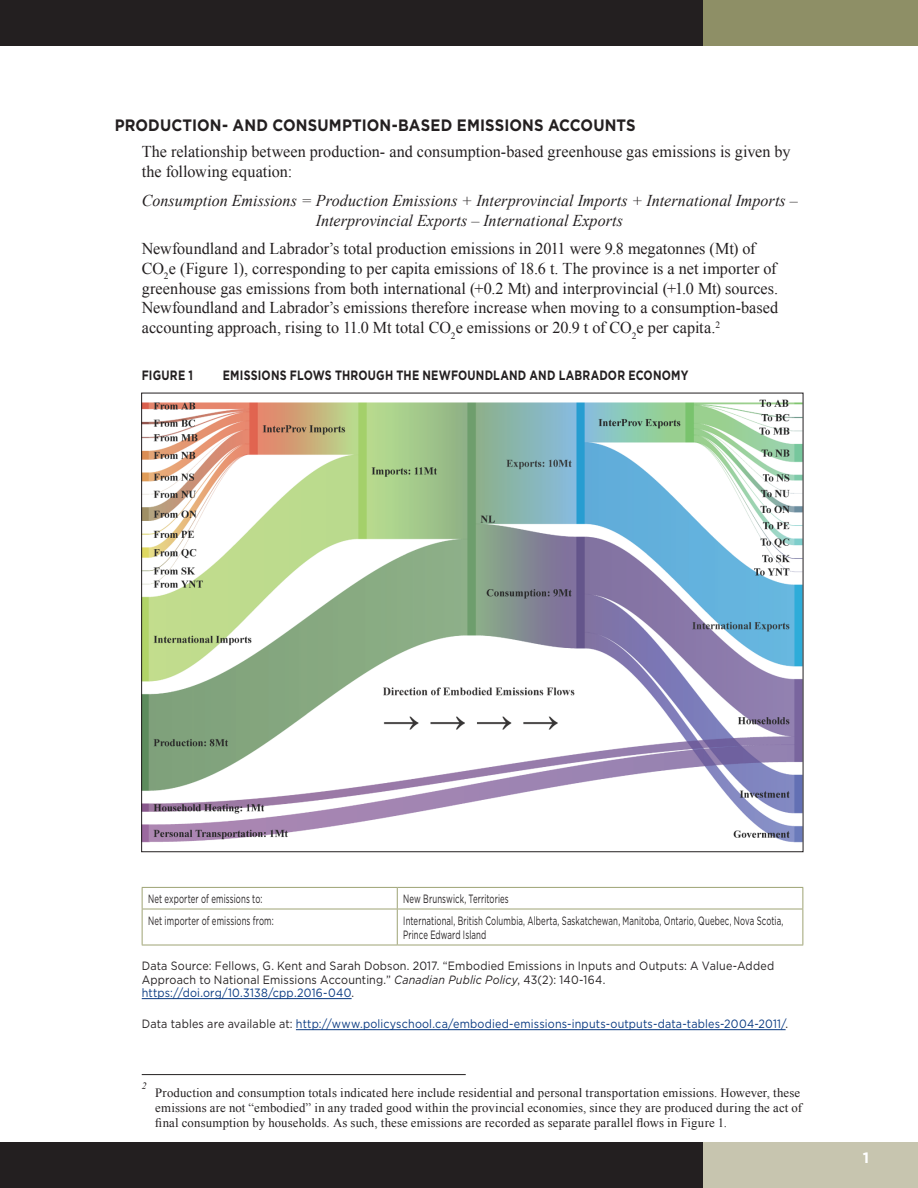
<style>
.page{position:relative;width:918px;height:1188px;background:#fff}
.page>*{position:absolute;margin:0;border:0;box-sizing:border-box;transform-origin:0 0}
.Body{font:16.5px/19.8px "Times New Roman";color:#231f20}
.Body-2{font:italic 16.5px/19.8px "Times New Roman";color:#231f20;text-align:center}
.Heading_1{font:700 16.5px "Gotham";letter-spacing:.01em;color:#231f20;scale:.9 1}
.Page_Numbers__gotham{font:700 15px "Gotham";color:#fff}
.Table_Heading{font:700 13.5px "Gotham";letter-spacing:.02em;color:#231f20;scale:.8 1}
.Footnote{font:12.75px/15.3px "Times New Roman";letter-spacing:.01em;color:#231f20}
.Table_Source{font:12px/13.5px "Gotham";letter-spacing:.015em;color:#231f20;scale:.9 1}
.Body__SPP_Table{font:12px/14.4px "Gotham";letter-spacing:.015em;color:#231f20;scale:.65 1}
.Table_Source-2{font:12px "Gotham";letter-spacing:.015em;color:#083981;scale:.9 1}
.Footnote-2{font:italic 9.75px "Times New Roman";color:#231f20}
.s1{font-style:italic}
.s2{color:#083981}
.s3{color:#231f20}
</style>
<div class="page">
<div style="left:703px;top:0;width:215px;height:45px;background:#8e8f66"></div>
<div style="left:0;top:0;width:703px;height:45px;background:#231f20"></div>
<div style="left:703px;top:1143px;width:215px;height:45px;background:#c7c5af"></div>
<div style="left:0;top:1143px;width:703px;height:45px;background:#231f20"></div>
<hr style="left:142px;top:998px;width:210px;height:1px;background:#083981">
<hr style="left:296px;top:1029px;width:490px;height:1px;background:#083981">
<img style="left:143px;top:399px;width:658px;height:444px">
<hr style="left:142px;top:887px;width:255px;height:1px;background:#9ea374">
<svg style="left:142px;top:888px;width:1px;height:21px"></svg>
<hr style="left:397px;top:887px;width:406px;height:1px;background:#9ea374">
<svg style="left:397px;top:888px;width:1px;height:21px"></svg>
<svg style="left:802px;top:888px;width:1px;height:21px"></svg>
<hr style="left:142px;top:909px;width:255px;height:1px;background:#9ea374">
<hr style="left:142px;top:909px;width:1px;height:36px;background:#9ea374">
<hr style="left:397px;top:909px;width:406px;height:1px;background:#9ea374">
<hr style="left:397px;top:909px;width:1px;height:36px;background:#9ea374">
<hr style="left:802px;top:909px;width:1px;height:36px;background:#9ea374">
<hr style="left:142px;top:945px;width:255px;height:1px;background:#9ea374">
<hr style="left:397px;top:945px;width:406px;height:1px;background:#9ea374">
<hr style="left:142px;top:1074px;width:324px;height:1px;background:#231f20">
<p class="Heading_1" style="left:115px;top:114px;width:580px">PRODUCTION- AND CONSUMPTION-BASED EMISSIONS ACCOUNTS</p>
<p class="Body" style="left:142px;top:142px;width:650px">The relationship between production- and consumption-based greenhouse gas emissions is given by the following equation:</p>
<p class="Body-2" style="left:142px;top:190px;width:658px">Consumption Emissions = Production Emissions + Interprovincial Imports + International Imports –<br>Interprovincial Exports – International Exports</p>
<p class="Body" style="left:142px;top:238px;width:638px">Newfoundland and Labrador’s total production emissions in 2011 were 9.8 megatonnes (Mt) of CO<sub>2</sub>e (Figure 1), corresponding to per capita emissions of 18.6 t. The province is a net importer of greenhouse gas emissions from both international (+0.2 Mt) and interprovincial (+1.0 Mt) sources.<br>Newfoundland and Labrador’s emissions therefore increase when moving to a consumption-based accounting approach, rising to 11.0 Mt total CO<sub>2</sub>e emissions or 20.9 t of CO<sub>2</sub>e per capita.<sup>2</sup></p>
<p class="Table_Heading" style="left:142px;top:366px;width:66px">FIGURE 1</p>
<p class="Table_Heading" style="left:223px;top:366px;width:584px">EMISSIONS FLOWS THROUGH THE NEWFOUNDLAND AND LABRADOR ECONOMY</p>
<p class="Body__SPP_Table" style="left:148px;top:891px;width:177px">Net exporter of emissions to:</p>
<p class="Body__SPP_Table" style="left:403px;top:891px;width:164px">New Brunswick, Territories</p>
<p class="Body__SPP_Table" style="left:148px;top:913px;width:195px">Net importer of emissions from:</p>
<p class="Body__SPP_Table" style="left:403px;top:913px;width:586px">International, British Columbia, Alberta, Saskatchewan, Manitoba, Ontario, Quebec, Nova Scotia,<br>Prince Edward Island</p>
<p class="Table_Source" style="left:142px;top:959px;width:704px">Data Source: Fellows, G. Kent and Sarah Dobson. 2017. “Embodied Emissions in Inputs and Outputs: A Value-Added<br>Approach to National Emissions Accounting.” <span class="s1">Canadian Public Policy</span>, 43(2): 140-164. <span class="s2">https://doi.org/10.3138/cpp.2016-040</span>.</p>
<p class="Table_Source-2" style="left:142px;top:1017px;width:720px"><span class="s3">Data tables are available at:</span> http://www.policyschool.ca/embodied-emissions-inputs-outputs-data-tables-2004-2011/<span class="s3">.</span></p>
<p class="Footnote-2" style="left:142px;top:1079px;width:6px">2</p>
<p class="Footnote" style="left:155px;top:1085px;width:648px">Production and consumption totals indicated here include residential and personal transportation emissions. However, these emissions are not “embodied” in any traded good within the provincial economies, since they are produced during the act of final consumption by households. As such, these emissions are recorded as separate parallel flows in Figure 1.</p>
<p class="Page_Numbers__gotham" style="left:863px;top:1148px;width:8px">1</p>
</div>
